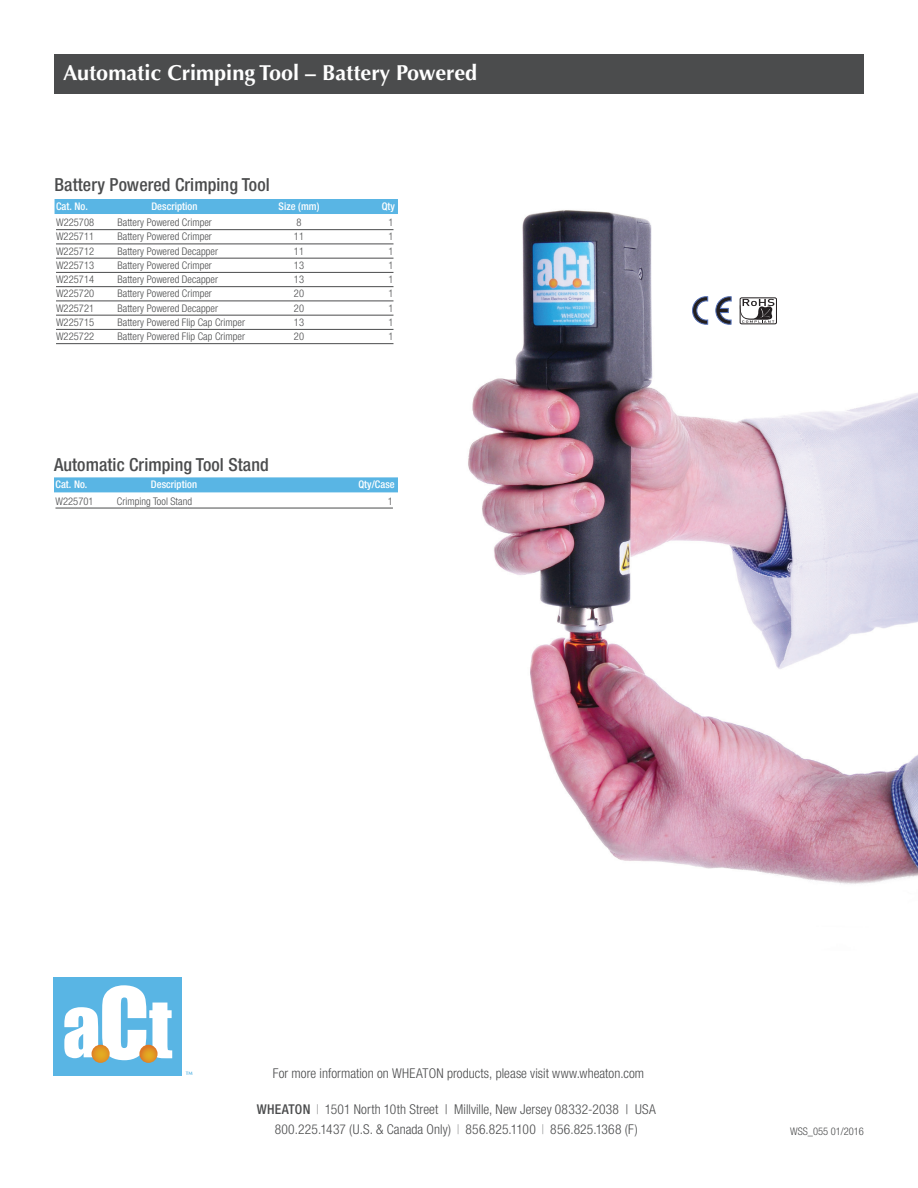
<style>
.page{position:relative;width:918px;height:1188px;background:#fff}
.page>*{position:absolute;margin:0;border:0;box-sizing:border-box;transform-origin:0 0}
.t1{font:75.9px "Impact";color:#fff}
.t2{font:700 21.6px "Optima";color:#fff}
.t3{font:500 condensed 18px "Helvetica Neue LT Com";letter-spacing:.005em;color:#4b4c4d}
.t4{font:300 condensed 13.5px/20.2px "Helvetica Neue LT Com";letter-spacing:.005em;color:#4b4c4d;text-align:center;scale:.5 1}
.t5{font:300 condensed 13.5px "Helvetica Neue LT Com";letter-spacing:.005em;color:#4b4c4d}
.t6{font:300 condensed 10.5px "Helvetica Neue LT Com";letter-spacing:.005em;color:#4b4c4d}
.t7{font:500 condensed 10.5px "Helvetica Neue LT Com";letter-spacing:.005em;color:#fff}
.t8{font:700 7.8px "Optima";color:#59b5e4}
.s1{font-size:90.9px}
.s2{font-weight:500}
</style>
<div class="page">
<img style="left:312px;top:93px;width:606px;height:791px">
<div style="left:54px;top:54px;width:810px;height:39px;background:#4b4c4d"></div>
<div style="left:55px;top:199px;width:343px;height:15px;background:#59b5e4"></div>
<hr style="left:56px;top:229px;width:337px;height:1px;background:#4b4c4d">
<hr style="left:56px;top:244px;width:337px;height:1px;background:#4b4c4d">
<hr style="left:56px;top:258px;width:337px;height:1px;background:#4b4c4d">
<hr style="left:56px;top:272px;width:337px;height:1px;background:#4b4c4d">
<hr style="left:56px;top:286px;width:337px;height:1px;background:#4b4c4d">
<hr style="left:56px;top:301px;width:337px;height:1px;background:#4b4c4d">
<hr style="left:56px;top:315px;width:337px;height:1px;background:#4b4c4d">
<hr style="left:56px;top:329px;width:337px;height:1px;background:#4b4c4d">
<hr style="left:56px;top:343px;width:337px;height:1px;background:#4b4c4d">
<div style="left:53px;top:977px;width:129px;height:98px;background:#59b5e4"></div>
<svg style="left:92px;top:1045px;width:18px;height:18px"></svg>
<svg style="left:139px;top:1045px;width:19px;height:18px"></svg>
<div style="left:54px;top:477px;width:344px;height:15px;background:#59b5e4"></div>
<hr style="left:56px;top:508px;width:337px;height:1px;background:#4b4c4d">
<div style="left:740px;top:298px;width:36px;height:26px;background:#fff;border-radius:2px"></div>
<div style="left:740px;top:298px;width:37px;height:26px;border:1px solid #231f20;border-radius:2px"></div>
<svg style="left:740px;top:299px;width:34px;height:24px"></svg>
<svg style="left:716px;top:297px;width:15px;height:27px"></svg>
<svg style="left:693px;top:297px;width:15px;height:27px"></svg>
<h2 class="t2" style="left:63px;top:60px;width:416px">Automatic Crimping Tool – Battery Powered</h2>
<h3 class="t3" style="left:55px;top:174px;width:217px">Battery Powered Crimping Tool</h3>
<p class="t7" style="left:56px;top:200px;width:33px">Cat. No.</p>
<p class="t7" style="left:151px;top:200px;width:48px">Description</p>
<p class="t7" style="left:279px;top:200px;width:42px">Size (mm)</p>
<p class="t7" style="left:382px;top:200px;width:15px">Qty</p>
<p class="t6" style="left:56px;top:216px;width:40px">W225708</p>
<p class="t6" style="left:118px;top:216px;width:96px">Battery Powered Crimper</p>
<p class="t6" style="left:296px;top:216px;width:7px">8</p>
<p class="t6" style="left:388px;top:216px;width:7px">1</p>
<p class="t6" style="left:56px;top:231px;width:40px">W225711</p>
<p class="t6" style="left:118px;top:231px;width:96px">Battery Powered Crimper</p>
<p class="t6" style="left:294px;top:231px;width:12px">11</p>
<p class="t6" style="left:388px;top:231px;width:7px">1</p>
<p class="t6" style="left:56px;top:245px;width:40px">W225712</p>
<p class="t6" style="left:118px;top:245px;width:102px">Battery Powered Decapper</p>
<p class="t6" style="left:294px;top:245px;width:12px">11</p>
<p class="t6" style="left:388px;top:245px;width:7px">1</p>
<p class="t6" style="left:56px;top:259px;width:40px">W225713</p>
<p class="t6" style="left:118px;top:259px;width:96px">Battery Powered Crimper</p>
<p class="t6" style="left:294px;top:259px;width:12px">13</p>
<p class="t6" style="left:388px;top:259px;width:7px">1</p>
<p class="t6" style="left:56px;top:273px;width:40px">W225714</p>
<p class="t6" style="left:118px;top:273px;width:102px">Battery Powered Decapper</p>
<p class="t6" style="left:294px;top:273px;width:12px">13</p>
<p class="t6" style="left:388px;top:273px;width:7px">1</p>
<p class="t6" style="left:56px;top:288px;width:40px">W225720</p>
<p class="t6" style="left:118px;top:288px;width:96px">Battery Powered Crimper</p>
<p class="t6" style="left:294px;top:288px;width:12px">20</p>
<p class="t6" style="left:388px;top:288px;width:7px">1</p>
<p class="t6" style="left:56px;top:302px;width:40px">W225721</p>
<p class="t6" style="left:118px;top:302px;width:102px">Battery Powered Decapper</p>
<p class="t6" style="left:294px;top:302px;width:12px">20</p>
<p class="t6" style="left:388px;top:302px;width:7px">1</p>
<p class="t6" style="left:56px;top:316px;width:40px">W225715</p>
<p class="t6" style="left:118px;top:316px;width:129px">Battery Powered Flip Cap Crimper</p>
<p class="t6" style="left:294px;top:316px;width:12px">13</p>
<p class="t6" style="left:388px;top:316px;width:7px">1</p>
<p class="t6" style="left:56px;top:330px;width:40px">W225722</p>
<p class="t6" style="left:118px;top:330px;width:129px">Battery Powered Flip Cap Crimper</p>
<p class="t6" style="left:294px;top:330px;width:12px">20</p>
<p class="t6" style="left:388px;top:330px;width:7px">1</p>
<h3 class="t3" style="left:54px;top:454px;width:216px">Automatic Crimping Tool Stand</h3>
<p class="t7" style="left:56px;top:478px;width:33px">Cat. No.</p>
<p class="t7" style="left:151px;top:478px;width:48px">Description</p>
<p class="t7" style="left:358px;top:478px;width:38px">Qty/Case</p>
<p class="t6" style="left:56px;top:495px;width:40px">W225701</p>
<p class="t6" style="left:117px;top:495px;width:77px">Crimping Tool Stand</p>
<p class="t6" style="left:388px;top:495px;width:7px">1</p>
<h1 class="t1" style="left:62px;top:969px;width:111px">a<span class="s1">C</span>t</h1>
<p class="t8" style="left:186px;top:1070px;width:9px">™</p>
<p class="t5" style="left:273px;top:1066px;width:373px">For more information on WHEATON products, please visit www.wheaton.com</p>
<p class="t4" style="left:257px;top:1099px;width:800px"><span class="s2">WHEATON</span> | 1501 North 10th Street | Millville, New Jersey 08332-2038 | USA<br>800.225.1437 (U.S. &amp; Canada Only) | 856.825.1100 | 856.825.1368 (F)</p>
<p class="t6" style="left:790px;top:1125px;width:75px">WSS_055 01/2016</p>
</div>
